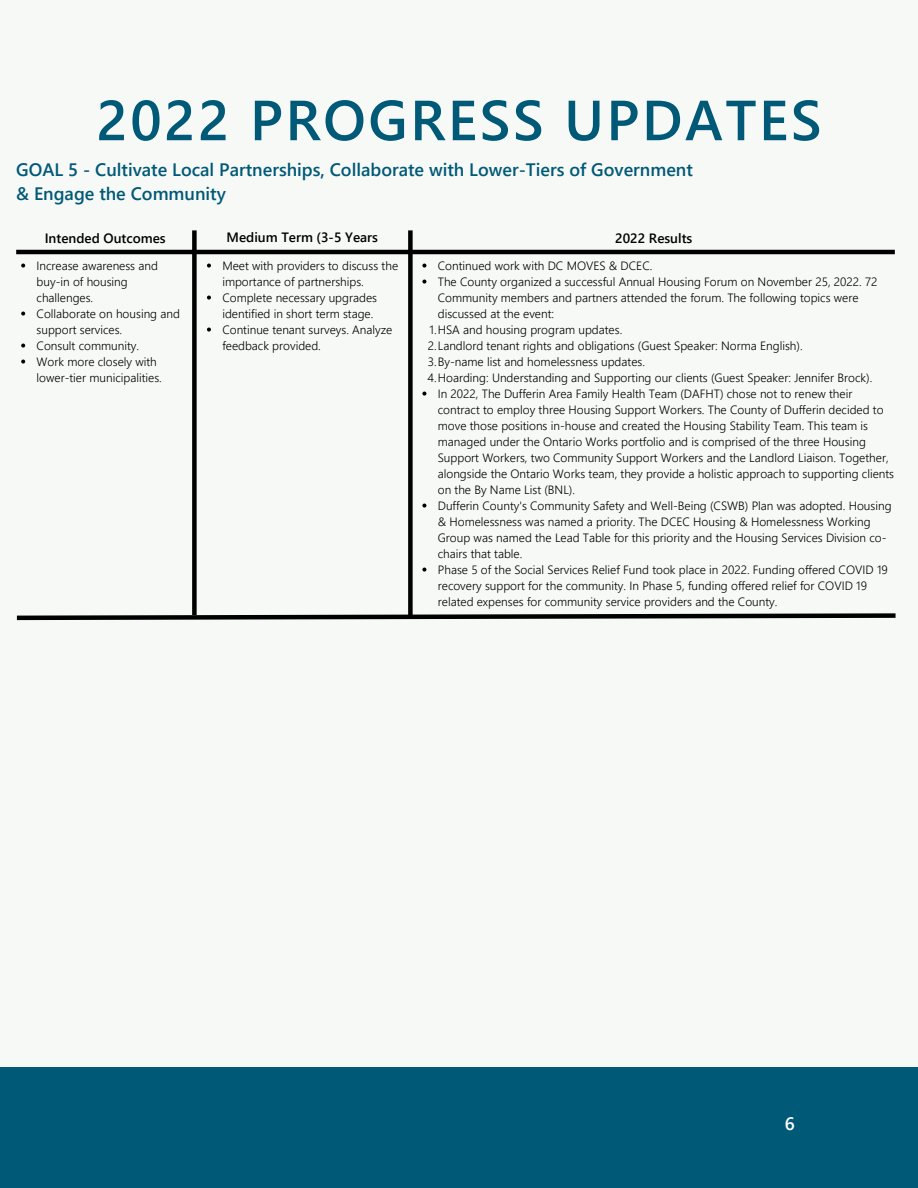
<style>
.page{position:relative;width:918px;height:1188px;background:#f7f9f7}
.page>*{position:absolute;margin:0;border:0;box-sizing:border-box;transform-origin:0 0}
.t1{font:600 56.4px "Segoe UI";letter-spacing:.045em;color:#005977}
.t2{font:600 18px/24.8px "Segoe UI";color:#005977}
.t3{font:600 18px "Segoe UI";color:#fff}
.t4{font:600 13.5px "Segoe UI";color:#000}
.t5{font:300 12px/16px "Segoe UI";color:#000}
</style>
<div class="page">
<div style="left:0;top:1068px;width:918px;height:120px;background:#005977"></div>
<div style="left:192px;top:230px;width:5px;height:385px;background:#000"></div>
<hr style="left:16px;top:250px;width:879px;height:4px;background:#000">
<div style="left:408px;top:230px;width:5px;height:385px;background:#000"></div>
<svg style="left:16px;top:611px;width:880px;height:10px"></svg>
<svg style="left:21px;top:264px;width:4px;height:4px"></svg>
<svg style="left:21px;top:312px;width:4px;height:4px"></svg>
<svg style="left:21px;top:344px;width:4px;height:4px"></svg>
<svg style="left:21px;top:360px;width:4px;height:4px"></svg>
<svg style="left:422px;top:264px;width:4px;height:4px"></svg>
<svg style="left:422px;top:280px;width:4px;height:4px"></svg>
<svg style="left:422px;top:392px;width:4px;height:4px"></svg>
<svg style="left:422px;top:504px;width:4px;height:4px"></svg>
<svg style="left:422px;top:568px;width:4px;height:4px"></svg>
<svg style="left:207px;top:264px;width:4px;height:4px"></svg>
<svg style="left:207px;top:296px;width:4px;height:4px"></svg>
<svg style="left:207px;top:328px;width:4px;height:4px"></svg>
<p class="t1" style="left:96px;top:79px;width:727px">2022 PROGRESS UPDATES</p>
<p class="t2" style="left:16px;top:156px;width:678px">GOAL 5 - Cultivate Local Partnerships, Collaborate with Lower-Tiers of Government &amp; Engage the Community</p>
<p class="t4" style="left:615px;top:228px;width:79px">2022 Results</p>
<p class="t5" style="left:37px;top:257px;width:123px">Increase awareness and buy-in of housing challenges.</p>
<p class="t5" style="left:37px;top:305px;width:145px">Collaborate on housing and support services.</p>
<p class="t5" style="left:37px;top:337px;width:104px">Consult community.</p>
<p class="t5" style="left:37px;top:353px;width:127px">Work more closely with lower-tier municipalities.</p>
<p class="t4" style="left:227px;top:228px;width:153px">Medium Term (3-5 Years</p>
<p class="t5" style="left:222px;top:257px;width:177px">Meet with providers to discuss the importance of partnerships.</p>
<p class="t5" style="left:222px;top:289px;width:156px">Complete necessary upgrades identified in short term stage.</p>
<p class="t5" style="left:222px;top:321px;width:172px">Continue tenant surveys. Analyze feedback provided.</p>
<p class="t4" style="left:45px;top:228px;width:123px">Intended Outcomes</p>
<p class="t5" style="left:438px;top:257px;width:216px">Continued work with DC MOVES &amp; DCEC.</p>
<p class="t5" style="left:438px;top:273px;width:441px">The County organized a successful Annual Housing Forum on November 25, 2022. 72<br>Community members and partners attended the forum. The following topics were discussed at the event:</p>
<p class="t5" style="left:430px;top:321px;width:194px">1.HSA and housing program updates.</p>
<p class="t5" style="left:428px;top:337px;width:376px">2.Landlord tenant rights and obligations (Guest Speaker: Norma English).</p>
<p class="t5" style="left:428px;top:353px;width:219px">3.By-name list and homelessness updates.</p>
<p class="t5" style="left:427px;top:369px;width:446px">4.Hoarding: Understanding and Supporting our clients (Guest Speaker: Jennifer Brock).</p>
<p class="t5" style="left:438px;top:385px;width:458px">In 2022, The Dufferin Area Family Health Team (DAFHT) chose not to renew their contract to employ three Housing Support Workers. The County of Dufferin decided to move those positions in-house and created the Housing Stability Team. This team is managed under the Ontario Works portfolio and is comprised of the three Housing Support Workers, two Community Support Workers and the Landlord Liaison. Together, alongside the Ontario Works team, they provide a holistic approach to supporting clients on the By Name List (BNL).</p>
<p class="t5" style="left:438px;top:497px;width:455px">Dufferin County's Community Safety and Well-Being (CSWB) Plan was adopted. Housing &amp; Homelessness was named a priority. The DCEC Housing &amp; Homelessness Working Group was named the Lead Table for this priority and the Housing Services Division co&shy;chairs that table.</p>
<p class="t5" style="left:438px;top:561px;width:451px">Phase 5 of the Social Services Relief Fund took place in 2022. Funding offered COVID 19 recovery support for the community. In Phase 5, funding offered relief for COVID 19 related expenses for community service providers and the County.</p>
<p class="t3" style="left:785px;top:1110px;width:12px">6</p>
</div>
